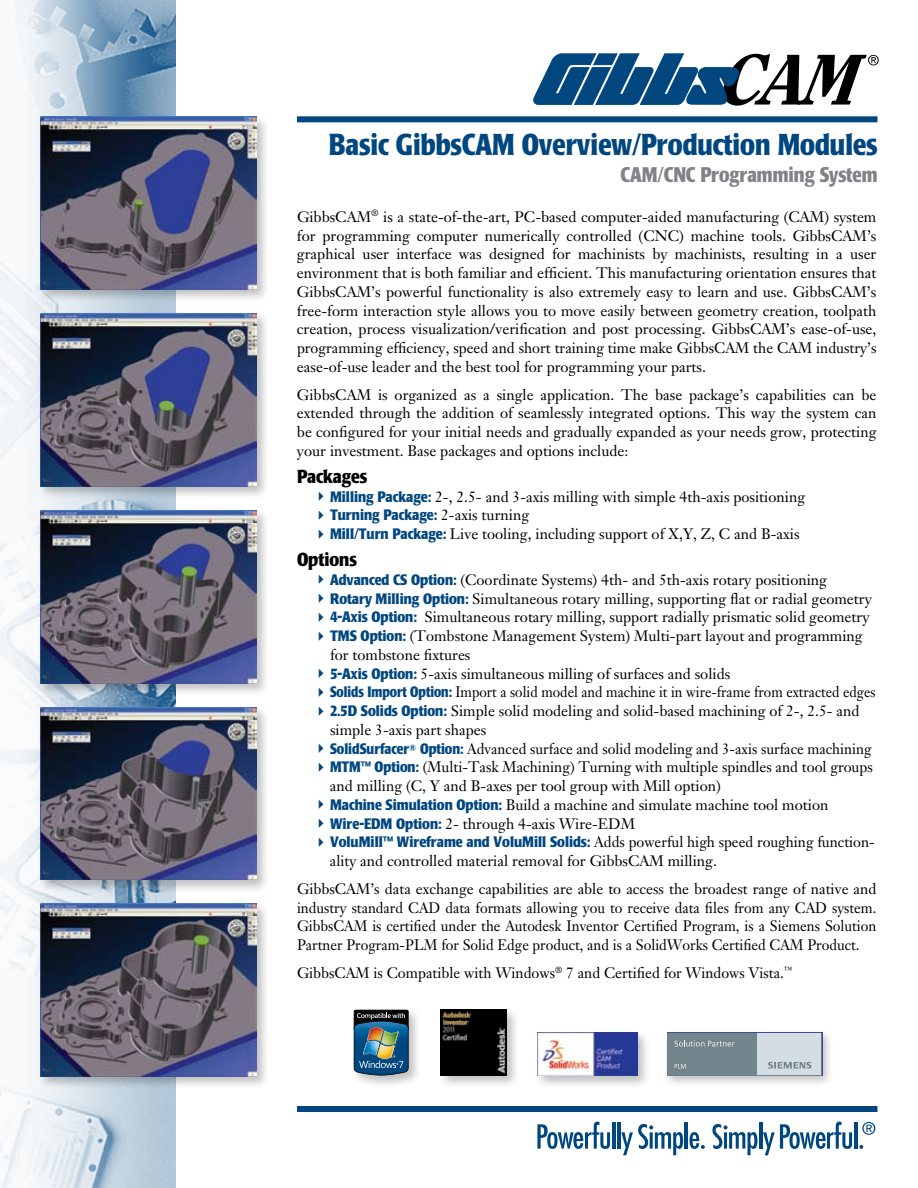
<style>
.page{position:relative;width:918px;height:1188px;background:#fff}
.page>*{position:absolute;margin:0;border:0;box-sizing:border-box;transform-origin:0 0}
.t1{font:700 condensed 30px "Poppl Laudatio";color:#00467f;scale:.95 1}
.t2{font:700 condensed 21px "Poppl Laudatio";color:#808285;scale:.95 1}
.t3{font:700 condensed 18.75px "Poppl Laudatio";color:#000}
.t4{font:15px/18.8px "Janson Text";color:#000;text-align:justify}
.t5{font:15px "Janson Text";color:#000;scale:.92 1}
.t6{font:15px "Janson Text";color:#000;scale:.96 1}
.t7{font:700 condensed 15px "Poppl Laudatio";color:#00467f}
.s1{font-family:"European Pi Three";font-size:10.5px;color:#00467f}
.s2{font-family:"Poppl Laudatio";font-weight:700;font-stretch:condensed;color:#00467f}
.s3{font-family:"European Pi Three";font-weight:400;font-stretch:normal;font-size:10.5px}
.s4{font-family:"Janson Text";font-weight:400;font-stretch:normal;color:#000}
</style>
<div class="page">
<img style="left:0;top:0;width:176px;height:1188px">
<div style="left:297px;top:116px;width:581px;height:6px;background:#00467f"></div>
<div style="left:297px;top:1106px;width:581px;height:6px;background:#00467f"></div>
<div style="left:38px;top:114px;width:238px;height:195px;background:#000;opacity:.25"></div>
<img style="left:40px;top:117px;width:216px;height:172px">
<div style="left:38px;top:311px;width:238px;height:195px;background:#000;opacity:.25"></div>
<img style="left:40px;top:313px;width:216px;height:173px">
<div style="left:38px;top:507px;width:238px;height:196px;background:#000;opacity:.25"></div>
<img style="left:40px;top:510px;width:216px;height:173px">
<div style="left:38px;top:704px;width:238px;height:196px;background:#000;opacity:.25"></div>
<img style="left:40px;top:707px;width:216px;height:173px">
<div style="left:38px;top:901px;width:238px;height:196px;background:#000;opacity:.25"></div>
<img style="left:40px;top:904px;width:216px;height:173px">
<svg style="left:534px;top:54px;width:345px;height:52px"></svg>
<svg style="left:537px;top:1122px;width:73px;height:27px"></svg>
<hr style="left:612px;top:1122px;width:3px;height:27px;background:#00467f">
<hr style="left:617px;top:1122px;width:3px;height:27px;background:#00467f">
<svg style="left:621px;top:1124px;width:62px;height:31px"></svg>
<hr style="left:685px;top:1122px;width:3px;height:27px;background:#00467f">
<svg style="left:690px;top:1132px;width:15px;height:17px"></svg>
<svg style="left:712px;top:1124px;width:45px;height:31px"></svg>
<hr style="left:759px;top:1122px;width:3px;height:27px;background:#00467f">
<svg style="left:763px;top:1122px;width:89px;height:33px"></svg>
<hr style="left:854px;top:1122px;width:3px;height:27px;background:#00467f">
<svg style="left:859px;top:1145px;width:4px;height:4px"></svg>
<svg style="left:862px;top:1122px;width:13px;height:13px"></svg>
<div style="left:438px;top:1007px;width:88px;height:89px;background:#000;opacity:.25"></div>
<img style="left:441px;top:1010px;width:66px;height:66px">
<div style="left:663px;top:1028px;width:177px;height:66px;background:#000;opacity:.25"></div>
<svg style="left:667px;top:1033px;width:155px;height:43px;background:#99a7af"></svg>
<div style="left:351px;top:1006px;width:84px;height:98px;background:#000;opacity:.25"></div>
<img style="left:354px;top:1010px;width:55px;height:66px">
<div style="left:535px;top:1029px;width:123px;height:67px;background:#000;opacity:.25"></div>
<img style="left:537px;top:1032px;width:101px;height:44px">
<h1 class="t1" style="left:329px;top:128px;width:579px">Basic GibbsCAM Overview/Production Modules</h1>
<h2 class="t2" style="left:621px;top:163px;width:272px">CAM/CNC Programming System</h2>
<p class="t4" style="left:297px;top:207px;width:581px">GibbsCAM<sup>®</sup> is a state-of-the-art, PC-based computer-aided manufacturing (CAM) system for programming computer numerically controlled (CNC) machine tools. GibbsCAM’s graphical user interface was designed for machinists by machinists, resulting in a user environment that is both familiar and efficient. This manufacturing orientation ensures that GibbsCAM’s powerful functionality is also extremely easy to learn and use. GibbsCAM’s free-form interaction style allows you to move easily between geometry creation, toolpath creation, process visualization/verification and post processing. GibbsCAM’s ease-of-use, programming efficiency, speed and short training time make GibbsCAM the CAM industry’s ease-of-use leader and the best tool for programming your parts.</p>
<p class="t4" style="left:297px;top:385px;width:581px">GibbsCAM is organized as a single application. The base package’s capabilities can be extended through the addition of seamlessly integrated options. This way the system can be configured for your initial needs and gradually expanded as your needs grow, protecting your investment. Base packages and options include:</p>
<p class="t3" style="left:297px;top:466px;width:72px">Packages</p>
<p class="t4" style="left:319px;top:487px;width:488px"><span class="s1">A</span> <span class="s2">Milling Package:</span> 2-, 2.5- and 3-axis milling with simple 4th-axis positioning</p>
<p class="t7" style="left:319px;top:507px;width:212px"><span class="s3">A</span> Turning Package: <span class="s4">2-axis turning</span></p>
<p class="t4" style="left:319px;top:525px;width:483px"><span class="s1">A</span> <span class="s2">Mill/Turn Package:</span> Live tooling, including support of X,Y, Z, C and B-axis</p>
<p class="t3" style="left:297px;top:549px;width:61px">Options</p>
<p class="t4" style="left:319px;top:570px;width:510px"><span class="s1">A</span> <span class="s2">Advanced CS Option:</span> (Coordinate Systems) 4th- and 5th-axis rotary positioning</p>
<p class="t4" style="left:319px;top:589px;width:555px"><span class="s1">A</span> <span class="s2">Rotary Milling Option:</span> Simultaneous rotary milling, supporting flat or radial geometry</p>
<p class="t4" style="left:319px;top:608px;width:552px"><span class="s1">A</span> <span class="s2">4-Axis Option:</span> Simultaneous rotary milling, support radially prismatic solid geometry</p>
<p class="t4" style="left:319px;top:627px;width:546px"><span class="s1">A</span> <span class="s2">TMS Option:</span> (Tombstone Management System) Multi-part layout and programming</p>
<p class="t4" style="left:330px;top:645px;width:142px">for tombstone fixtures</p>
<p class="t4" style="left:319px;top:664px;width:413px"><span class="s1">A</span> <span class="s2">5-Axis Option:</span> 5-axis simultaneous milling of surfaces and solids</p>
<p class="t5" style="left:319px;top:683px;width:607px"><span class="s1">A</span> <span class="s2">Solids Import Option:</span> Import a solid model and machine it in wire-frame from extracted edges</p>
<p class="t4" style="left:319px;top:702px;width:543px"><span class="s1">A</span> <span class="s2">2.5D Solids Option:</span> Simple solid modeling and solid-based machining of 2-, 2.5- and</p>
<p class="t4" style="left:330px;top:720px;width:158px">simple 3-axis part shapes</p>
<p class="t6" style="left:319px;top:739px;width:578px"><span class="s1">A</span> <span class="s2">SolidSurfacer</span><sup>®</sup> <span class="s2">Option:</span> Advanced surface and solid modeling and 3-axis surface machining</p>
<p class="t4" style="left:319px;top:758px;width:556px"><span class="s1">A</span> <span class="s2">MTM™ Option:</span> (Multi-Task Machining) Turning with multiple spindles and tool groups</p>
<p class="t4" style="left:330px;top:777px;width:392px">and milling (C, Y and B-axes per tool group with Mill option)</p>
<p class="t4" style="left:319px;top:795px;width:511px"><span class="s1">A</span> <span class="s2">Machine Simulation Option:</span> Build a machine and simulate machine tool motion</p>
<p class="t4" style="left:319px;top:814px;width:318px"><span class="s1">A</span> <span class="s2">Wire-EDM Option:</span> 2- through 4-axis Wire-EDM</p>
<p class="t4" style="left:319px;top:833px;width:558px"><span class="s1">A</span> <span class="s2">VoluMill™ Wireframe and VoluMill Solids:</span> Adds powerful high speed roughing function-</p>
<p class="t4" style="left:330px;top:852px;width:388px">ality and controlled material removal for GibbsCAM milling.</p>
<p class="t4" style="left:297px;top:879px;width:581px">GibbsCAM’s data exchange capabilities are able to access the broadest range of native and industry standard CAD data formats allowing you to receive data files from any CAD system.<br>GibbsCAM is certified under the Autodesk Inventor Certified Program, is a Siemens Solution Partner Program-PLM for Solid Edge product, and is a SolidWorks Certified CAM Product.</p>
<p class="t4" style="left:297px;top:963px;width:497px">GibbsCAM is Compatible with Windows<sup>®</sup> 7 and Certified for Windows Vista.<sup>™</sup></p>
</div>
